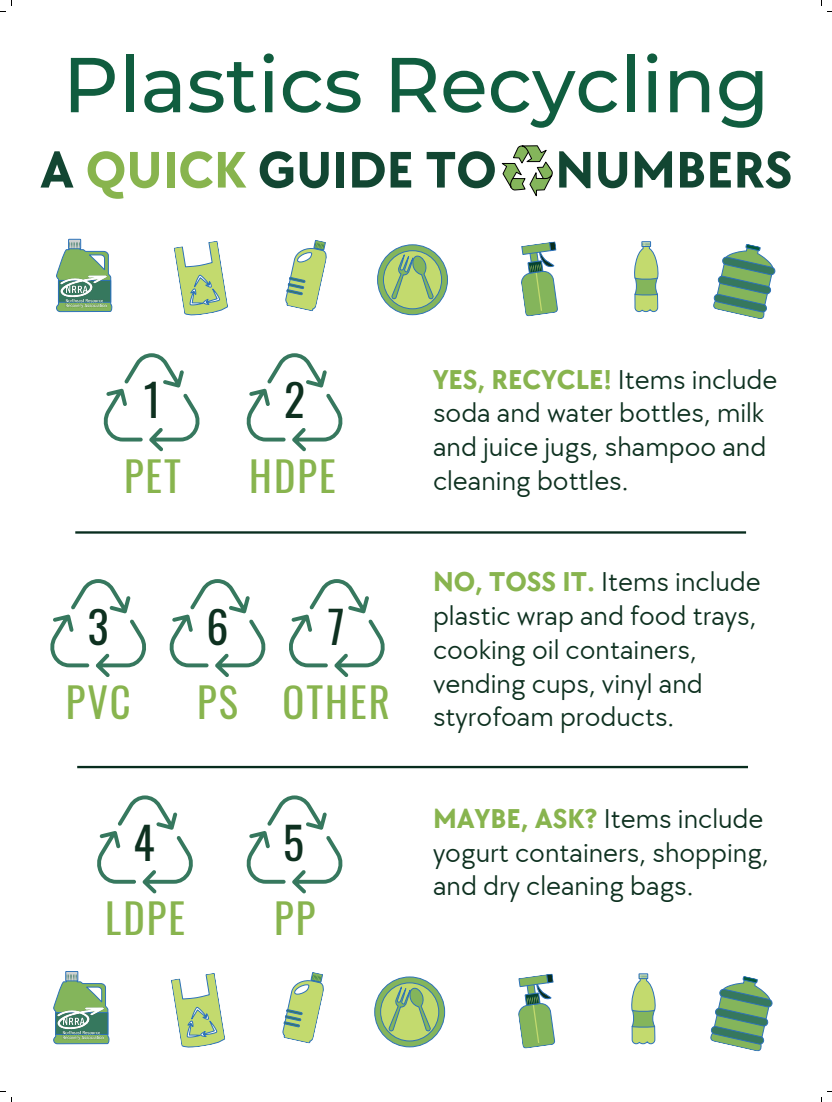
<style>
.page{position:relative;width:832px;height:1102px;background:#fff}
.page>*{position:absolute;margin:0;border:0;box-sizing:border-box;transform-origin:0 0}
.t1{font:500 77.56px "Montserrat";color:#105d3f}
.t2{font:700 53.12px "TT Chocolates";color:#124632}
.t3{font:43.75px "Oswald";color:#0e3120}
.t4{font:40.62px "Oswald";letter-spacing:.05em;color:#88b44e}
.t5{font:28.12px/33.8px "TT Chocolates";color:#0e3120}
.s1{color:#88b44e}
.s2{font-weight:700;color:#88b44e}
</style>
<div class="page">
<svg style="left:502px;top:145px;width:51px;height:51px"></svg>
<svg style="left:285px;top:240px;width:42px;height:71px"></svg>
<div style="left:641px;top:241px;width:9px;height:6px;border:1px solid #2d72b9"></div>
<svg style="left:634px;top:242px;width:25px;height:70px"></svg>
<div style="left:69px;top:239px;width:12px;height:10px;background:#ced1d0"></div>
<div style="left:68px;top:239px;width:13px;height:10px;border:1px solid #2d72b9"></div>
<svg style="left:56px;top:242px;width:57px;height:70px"></svg>
<svg style="left:713px;top:244px;width:62px;height:75px"></svg>
<svg style="left:174px;top:241px;width:54px;height:75px"></svg>
<svg style="left:521px;top:241px;width:37px;height:76px"></svg>
<svg style="left:377px;top:245px;width:70px;height:70px"></svg>
<div style="left:377px;top:244px;width:71px;height:71px;border:1px solid #2d72b9;border-radius:50%"></div>
<div style="left:383px;top:251px;width:58px;height:58px;background:#c3da6e;border-radius:50%"></div>
<div style="left:383px;top:250px;width:59px;height:59px;border:1px solid #2d72b9;border-radius:50%"></div>
<svg style="left:391px;top:254px;width:43px;height:46px"></svg>
<img style="left:58px;top:263px;width:54px;height:50px">
<svg style="left:104px;top:353px;width:96px;height:98px"></svg>
<svg style="left:246px;top:353px;width:97px;height:98px"></svg>
<svg style="left:50px;top:579px;width:96px;height:98px"></svg>
<svg style="left:169px;top:579px;width:97px;height:98px"></svg>
<svg style="left:289px;top:579px;width:96px;height:98px"></svg>
<svg style="left:97px;top:795px;width:96px;height:98px"></svg>
<svg style="left:246px;top:795px;width:97px;height:98px"></svg>
<hr style="left:75px;top:531px;width:670px;height:2px;background:#082d1e">
<hr style="left:77px;top:765px;width:670px;height:3px;background:#082d1e">
<svg style="left:282px;top:972px;width:42px;height:71px"></svg>
<svg style="left:631px;top:973px;width:25px;height:71px"></svg>
<div style="left:66px;top:971px;width:12px;height:9px;background:#ced1d0"></div>
<div style="left:65px;top:970px;width:13px;height:11px;border:1px solid #2d72b9"></div>
<svg style="left:53px;top:973px;width:53px;height:71px"></svg>
<svg style="left:710px;top:976px;width:62px;height:76px"></svg>
<svg style="left:171px;top:973px;width:54px;height:75px"></svg>
<svg style="left:518px;top:973px;width:37px;height:75px"></svg>
<svg style="left:374px;top:976px;width:70px;height:70px"></svg>
<div style="left:374px;top:976px;width:71px;height:71px;border:1px solid #2d72b9;border-radius:50%"></div>
<div style="left:380px;top:982px;width:58px;height:58px;background:#c3da6e;border-radius:50%"></div>
<div style="left:380px;top:982px;width:59px;height:59px;border:1px solid #2d72b9;border-radius:50%"></div>
<svg style="left:388px;top:985px;width:43px;height:47px"></svg>
<img style="left:55px;top:995px;width:55px;height:50px">
<h1 class="t1" style="left:63px;top:31px;width:708px">Plastics Recycling</h1>
<h2 class="t2" style="left:40px;top:132px;width:753px">A <span class="s1">QUICK</span> GUIDE TO NUMBERS</h2>
<h3 class="t3" style="left:144px;top:361px;width:19px">1</h3>
<h3 class="t3" style="left:284px;top:361px;width:22px">2</h3>
<h3 class="t4" style="left:124px;top:440px;width:58px">PET</h3>
<h3 class="t4" style="left:249px;top:440px;width:88px">HDPE</h3>
<h3 class="t3" style="left:88px;top:588px;width:22px">3</h3>
<h3 class="t3" style="left:206px;top:588px;width:24px">6</h3>
<h3 class="t3" style="left:327px;top:588px;width:18px">7</h3>
<h3 class="t4" style="left:66px;top:666px;width:66px">PVC</h3>
<h3 class="t4" style="left:197px;top:666px;width:194px">PS OTHER</h3>
<h3 class="t3" style="left:133px;top:804px;width:23px">4</h3>
<h3 class="t3" style="left:283px;top:804px;width:22px">5</h3>
<h3 class="t4" style="left:105px;top:882px;width:81px">LDPE</h3>
<h3 class="t4" style="left:274px;top:882px;width:43px">PP</h3>
<p class="t5" style="left:433px;top:361px;width:346px"><span class="s2">YES, RECYCLE!</span> Items include soda and water bottles, milk and juice jugs, shampoo and cleaning bottles.</p>
<p class="t5" style="left:433px;top:564px;width:329px"><span class="s2">NO, TOSS IT.</span> Items include plastic wrap and food trays, cooking oil containers, vending cups, vinyl and styrofoam products.</p>
<p class="t5" style="left:433px;top:800px;width:337px"><span class="s2">MAYBE, ASK?</span> Items include yogurt containers, shopping, and dry cleaning bags.</p>
</div>
